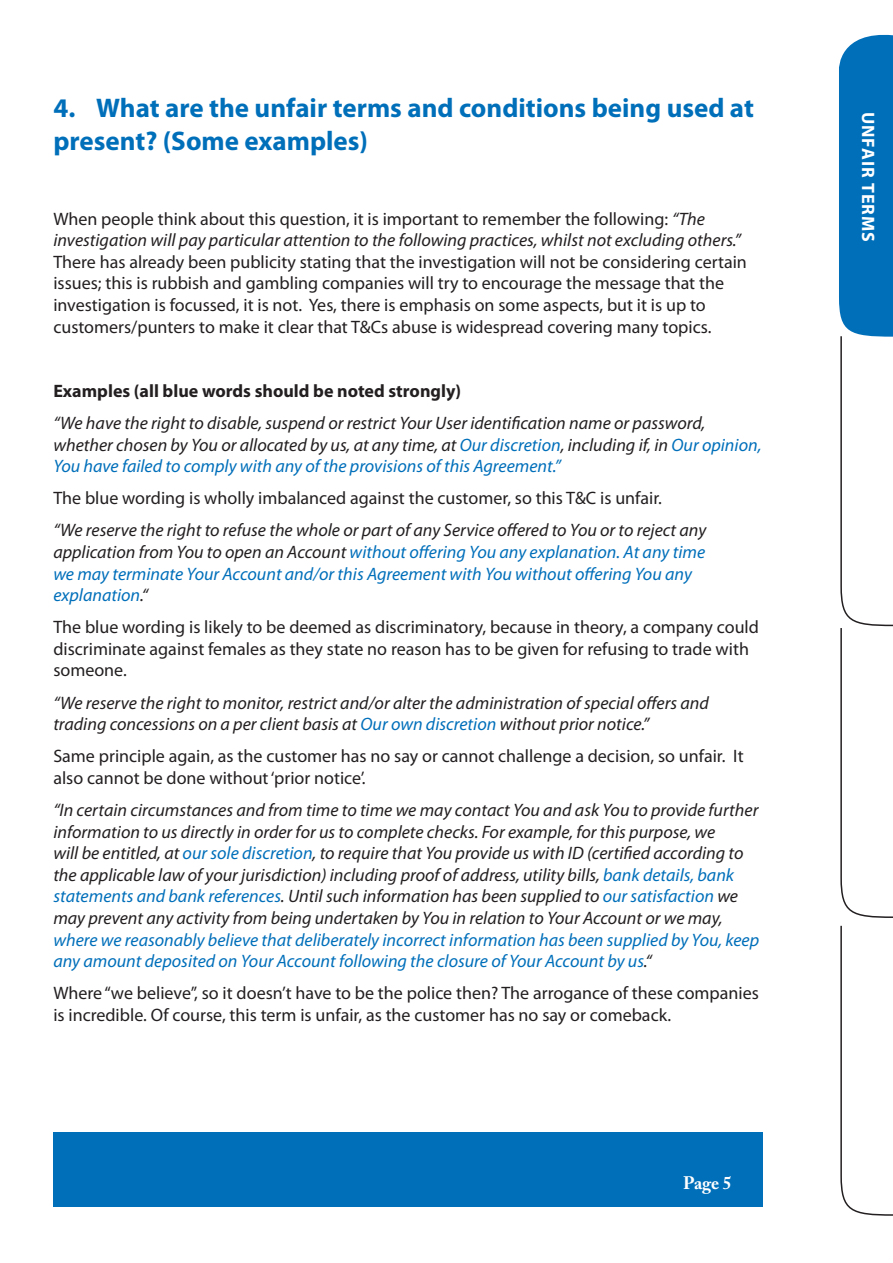
<style>
.page{position:relative;width:893px;height:1263px;background:#fff}
.page>*{position:absolute;margin:0;border:0;box-sizing:border-box;transform-origin:0 0}
.Body_3{font:700 27px "Myriad Pro";color:#006fba}
.Head_4{font:italic 18px/21.6px "Myriad Pro";color:#231f20}
.Head_4-2{font:18px/21.6px "Myriad Pro";color:#231f20}
.Head_4-3{font:italic 18px/21.6px "Myriad Pro";color:#006fba}
.Head_4-4{font:700 18px "Myriad Pro";color:#231f20}
.Head_3{font:700 18px "Myriad Pro";letter-spacing:.06em;color:#fff}
.Body{font:700 18px "Adobe Caslon Pro";color:#fff}
.s1{font-style:italic}
.s2{color:#006fba}
.s3{color:#231f20}
</style>
<div class="page">
<svg style="left:839px;top:34px;width:54px;height:1182px"></svg>
<div style="left:53px;top:1132px;width:709px;height:74px;background:#006fba"></div>
<p class="Body_3" style="left:53px;top:90px;width:702px">4. What are the unfair terms and conditions being used at</p>
<p class="Body_3" style="left:53px;top:123px;width:316px">present? (Some examples)</p>
<p class="Head_4-2" style="left:53px;top:207px;width:695px">When people think about this question, it is important to remember the following: <span class="s1">“The investigation will pay particular attention to the following practices, whilst not excluding others.” </span>There has already been publicity stating that the investigation will not be considering certain issues; this is rubbish and gambling companies will try to encourage the message that the investigation is focussed, it is not. Yes, there is emphasis on some aspects, but it is up to customers/punters to make it clear that T&amp;Cs abuse is widespread covering many topics.</p>
<p class="Head_4-4" style="left:53px;top:379px;width:409px">Examples (all blue words should be noted strongly)</p>
<p class="Head_4" style="left:53px;top:412px;width:710px">“We have the right to disable, suspend or restrict Your User identification name or password, whether chosen by You or allocated by us, at any time, at <span class="s2">Our discretion</span>, including if, in <span class="s2">Our opinion,<br>You have failed to comply with any of the provisions of this Agreement.”</span></p>
<p class="Head_4-2" style="left:53px;top:487px;width:610px">The blue wording is wholly imbalanced against the customer, so this T&amp;C is unfair.</p>
<p class="Head_4-3" style="left:53px;top:519px;width:654px"><span class="s3">“We reserve the right to refuse the whole or part of any Service offered to You or to reject any application from You to open an Account</span> without offering You any explanation. At any time we may terminate Your Account and/or this Agreement with You without offering You any explanation<span class="s3">.“</span></p>
<p class="Head_4-2" style="left:53px;top:616px;width:707px">The blue wording is likely to be deemed as discriminatory, because in theory, a company could discriminate against females as they state no reason has to be given for refusing to trade with someone.</p>
<p class="Head_4" style="left:53px;top:691px;width:657px">“We reserve the right to monitor, restrict and/or alter the administration of special offers and trading concessions on a per client basis at <span class="s2">Our own discretion</span> without prior notice.”</p>
<p class="Head_4-2" style="left:53px;top:745px;width:692px">Same principle again, as the customer has no say or cannot challenge a decision, so unfair. It also cannot be done without ‘prior notice’.</p>
<p class="Head_4" style="left:53px;top:799px;width:707px">“In certain circumstances and from time to time we may contact You and ask You to provide further information to us directly in order for us to complete checks. For example, for this purpose, we<br>will be entitled, at <span class="s2">our sole discretion</span>, to require that You provide us with ID (certified according to the applicable law of your jurisdiction) including proof of address, utility bills, <span class="s2">bank details, bank statements and bank references</span>. Until such information has been supplied to <span class="s2">our satisfaction</span> we may prevent any activity from being undertaken by You in relation to Your Account or we may, <span class="s2">where we reasonably believe that deliberately incorrect information has been supplied by You, keep any amount deposited on Your Account following the closure of Your Account by us</span>.“</p>
<p class="Head_4-2" style="left:53px;top:982px;width:707px">Where “we believe”, so it doesn’t have to be the police then? The arrogance of these companies is incredible. Of course, this term is unfair, as the customer has no say or comeback.</p>
<p class="Body" style="left:683px;top:1172px;width:50px">Page 5</p>
<p class="Head_3" style="left:880px;top:112px;width:132px;rotate:90deg">UNFAIR TERMS</p>
</div>
